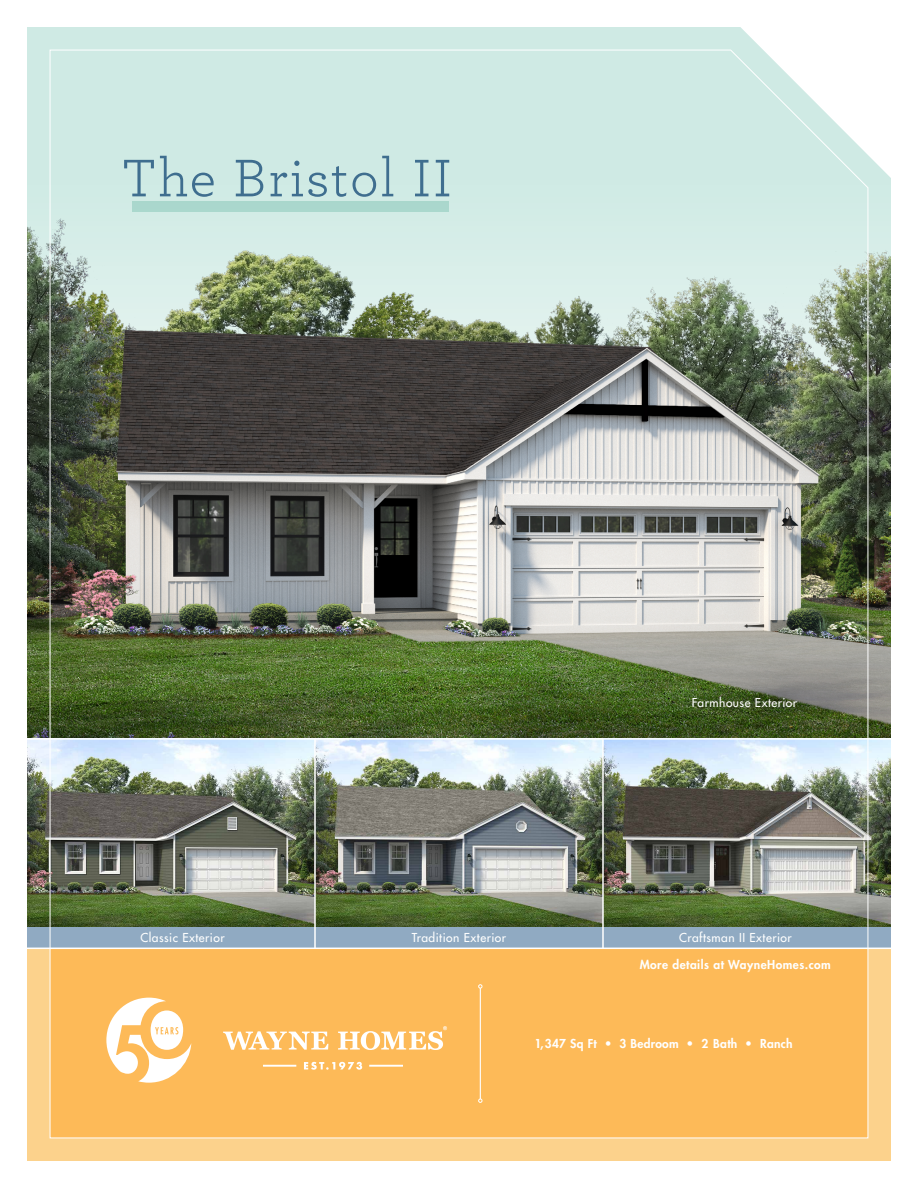
<style>
.page{position:relative;width:918px;height:1188px;background:#fff}
.page>*{position:absolute;margin:0;border:0;box-sizing:border-box;transform-origin:0 0}
.t1{font:55.5px "Archer";letter-spacing:.025em;color:#3f6e8f}
.t2{font:500 12px "Futura LT Pro";letter-spacing:.04em;color:#fff}
.t3{font:800 12px "Futura LT Pro";letter-spacing:.03em;color:#fff}
</style>
<div class="page">
<div style="left:27px;top:27px;width:735px;height:71px;background:#cfeae4"></div>
<img style="left:27px;top:98px;width:864px;height:640px">
<img style="left:27px;top:740px;width:22px;height:187px">
<div style="left:27px;top:927px;width:288px;height:21px;background:#90aac2"></div>
<img style="left:869px;top:740px;width:22px;height:187px">
<div style="left:603px;top:927px;width:288px;height:21px;background:#90aac2"></div>
<div style="left:27px;top:948px;width:864px;height:213px;background:#fcd28c"></div>
<hr style="left:0;top:948px;width:918px;height:1px;background:#fff">
<img style="left:49px;top:49px;width:820px;height:1090px">
<svg style="left:106px;top:998px;width:85px;height:85px;background:#fddba8"></svg>
<hr style="left:263px;top:1065px;width:33px;height:2px;background:#fff">
<hr style="left:369px;top:1065px;width:34px;height:2px;background:#fff">
<svg style="left:304px;top:1062px;width:58px;height:8px"></svg>
<svg style="left:223px;top:1031px;width:105px;height:19px;background:#fdd59b"></svg>
<svg style="left:338px;top:1026px;width:109px;height:24px;background:#fdd293"></svg>
<h1 class="t1" style="left:121px;top:140px;width:332px">The Bristol II</h1>
<p class="t2" style="left:692px;top:694px;width:107px">Farmhouse Exterior</p>
<p class="t2" style="left:140px;top:928px;width:86px">Classic Exterior</p>
<p class="t2" style="left:412px;top:928px;width:96px">Tradition Exterior</p>
<p class="t2" style="left:679px;top:928px;width:114px">Craftsman II Exterior</p>
<p class="t3" style="left:640px;top:956px;width:193px">More details at WayneHomes.com</p>
<p class="t3" style="left:534px;top:1034px;width:260px">1,347 Sq Ft • 3 Bedroom • 2 Bath • Ranch</p>
</div>
